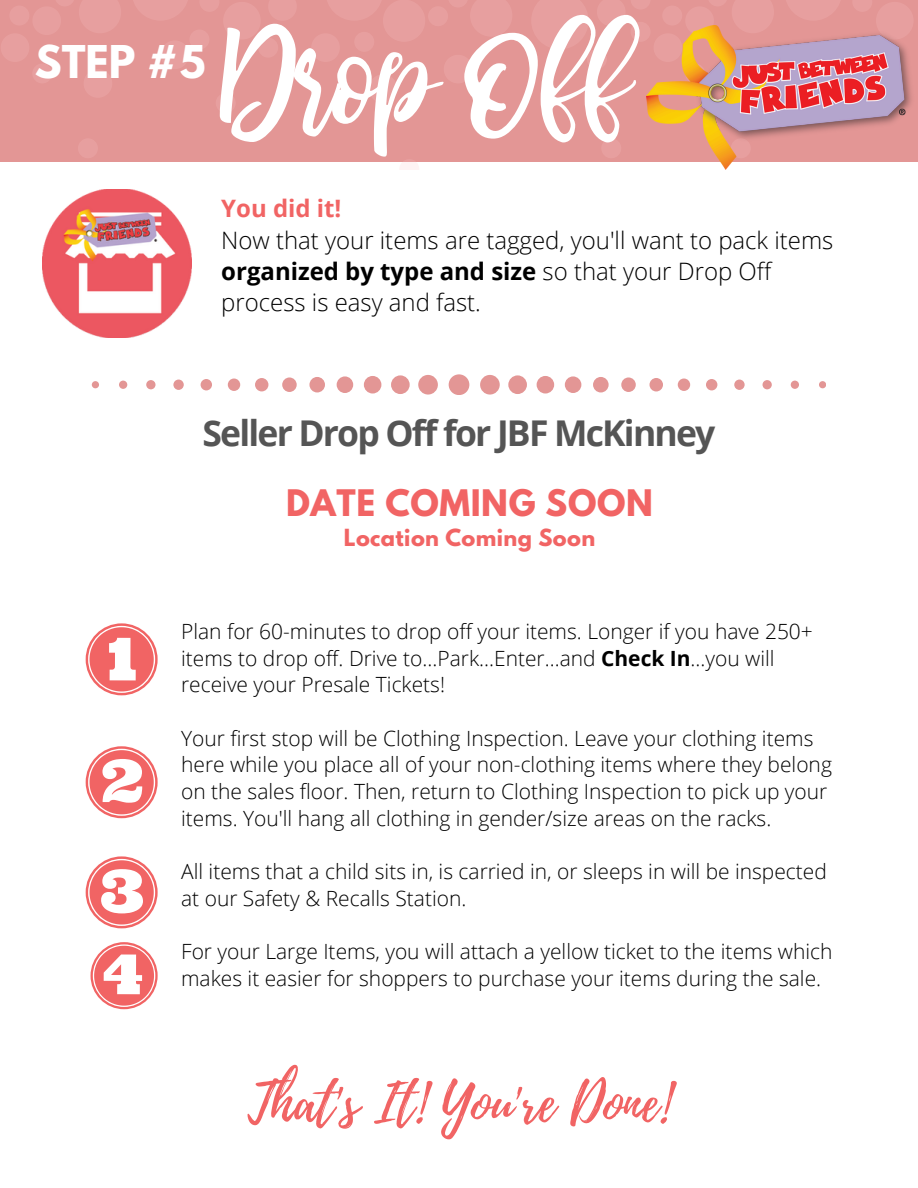
<style>
.page{position:relative;width:918px;height:1188px;background:#fff}
.page>*{position:absolute;margin:0;border:0;box-sizing:border-box;transform-origin:0 0}
.t1{font:116.55px "bhatoshine";color:#fff}
.t2{font:53.55px "Playlist Script";color:#f16464}
.t3{font:700 40.05px "League Spartan";color:#fff}
.t4{font:700 35.55px "Open Sans";letter-spacing:-.05em;color:#555}
.t5{font:700 32.4px "League Spartan";letter-spacing:.02em;color:#f16464}
.t6{font:300 24px/31px "Open Sans";color:#000}
.t7{font:300 21px/26.7px "Open Sans";color:#000}
.t8{font:700 20.85px "League Spartan";letter-spacing:.02em;color:#f16464}
.s1{font-weight:700;color:#f16464}
.s2{font-weight:700}
</style>
<div class="page">
<svg style="left:92px;top:374px;width:734px;height:21px"></svg>
<img style="left:43px;top:189px;width:148px;height:149px">
<svg style="left:86px;top:623px;width:72px;height:72px"></svg>
<svg style="left:86px;top:746px;width:72px;height:72px"></svg>
<svg style="left:86px;top:856px;width:72px;height:72px"></svg>
<svg style="left:91px;top:942px;width:67px;height:67px"></svg>
<div style="left:0;top:0;width:918px;height:162px;background:#e39695"></div>
<div style="left:876px;top:2px;width:38px;height:38px;background:#e79f9f;border-radius:50%"></div>
<div style="left:160px;top:40px;width:29px;height:29px;background:#e79f9f;border-radius:50%"></div>
<div style="left:216px;top:93px;width:20px;height:20px;background:#e79f9f;border-radius:50%"></div>
<div style="left:78px;top:138px;width:20px;height:20px;background:#e79f9f;border-radius:50%"></div>
<div style="left:258px;top:38px;width:20px;height:20px;background:#e79f9f;border-radius:50%"></div>
<div style="left:189px;top:30px;width:20px;height:20px;background:#e79f9f;border-radius:50%"></div>
<div style="left:223px;top:2px;width:38px;height:38px;background:#e79f9f;border-radius:50%"></div>
<div style="left:383px;top:0;width:42px;height:42px;background:#e79f9f;border-radius:50%"></div>
<svg style="left:400px;top:162px;width:19px;height:8px"></svg>
<div style="left:587px;top:49px;width:20px;height:20px;background:#e79f9f;border-radius:50%"></div>
<div style="left:428px;top:6px;width:20px;height:20px;background:#e79f9f;border-radius:50%"></div>
<div style="left:354px;top:32px;width:20px;height:20px;background:#e79f9f;border-radius:50%"></div>
<div style="left:601px;top:138px;width:20px;height:20px;background:#e79f9f;border-radius:50%"></div>
<img style="left:647px;top:25px;width:265px;height:144px">
<p class="t3" style="left:35px;top:42px;width:172px">STEP #5</p>
<p class="t1" style="left:221px;top:-8px;width:410px">Drop Off</p>
<h5 class="t6" style="left:221px;top:193px;width:614px"><span class="s1">You did it!<br></span>Now that your items are tagged, you'll want to pack items <span class="s2">organized by type and size</span> so that your Drop Off process is easy and fast.</h5>
<p class="t4" style="left:203px;top:408px;width:514px">Seller Drop Off for JBF McKinney</p>
<h3 class="t5" style="left:286px;top:487px;width:368px">DATE COMING SOON</h3>
<p class="t8" style="left:344px;top:527px;width:253px">Location Coming Soon</p>
<h1 class="t7" style="left:181px;top:618px;width:633px">Plan for 60-minutes to drop off your items. Longer if you have 250+ items to drop off. Drive to...Park...Enter...and <span class="s2">Check In</span>...you will receive your Presale Tickets!</h1>
<h3 class="t7" style="left:181px;top:724px;width:652px">Your first stop will be Clothing Inspection. Leave your clothing items here while you place all of your non-clothing items where they belong on the sales floor. Then, return to Clothing Inspection to pick up your items. You'll hang all clothing in gender/size areas on the racks.</h3>
<p class="t7" style="left:181px;top:857px;width:647px">All items that a child sits in, is carried in, or sleeps in will be inspected at our Safety &amp; Recalls Station.</p>
<p class="t7" style="left:181px;top:937px;width:653px">For your Large Items, you will attach a yellow ticket to the items which makes it easier for shoppers to purchase your items during the sale.</p>
<h4 class="t2" style="left:248px;top:1065px;width:424px">That's It! You're Done!</h4>
</div>
